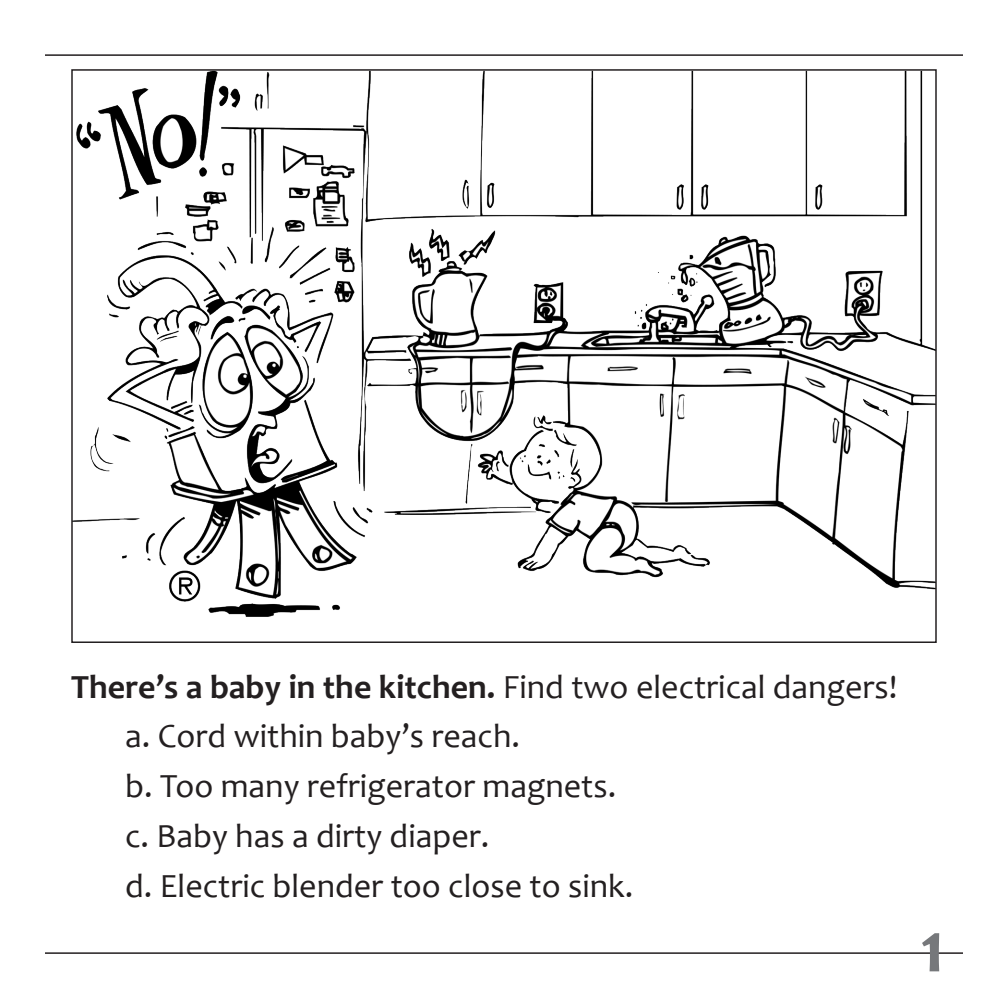
<style>
.page{position:relative;width:1008px;height:1008px;background:#fff}
.page>*{position:absolute;margin:0;border:0;box-sizing:border-box;transform-origin:0 0}
.t1{font:700 74px "Candara";color:#76787b}
.t2{font:34px "Candara";color:#231f20}
.t3{font:700 34px "Candara";color:#231f20}
.s1{font-weight:400}
</style>
<div class="page">
<hr style="left:45px;top:54px;width:918px;height:2px;background:#231f20">
<hr style="left:45px;top:952px;width:918px;height:2px;background:#231f20">
<img style="left:74px;top:72px;width:860px;height:545px">
<p class="t3" style="left:71px;top:665px;width:828px">There’s a baby in the kitchen. <span class="s1">Find two electrical dangers!</span></p>
<p class="t2" style="left:125px;top:715px;width:396px">a. Cord within baby’s reach.</p>
<p class="t2" style="left:125px;top:765px;width:493px">b. Too many refrigerator magnets.</p>
<p class="t2" style="left:125px;top:815px;width:366px">c. Baby has a dirty diaper.</p>
<p class="t2" style="left:125px;top:864px;width:510px">d. Electric blender too close to sink.</p>
<p class="t1" style="left:920px;top:901px;width:26px">1</p>
</div>
